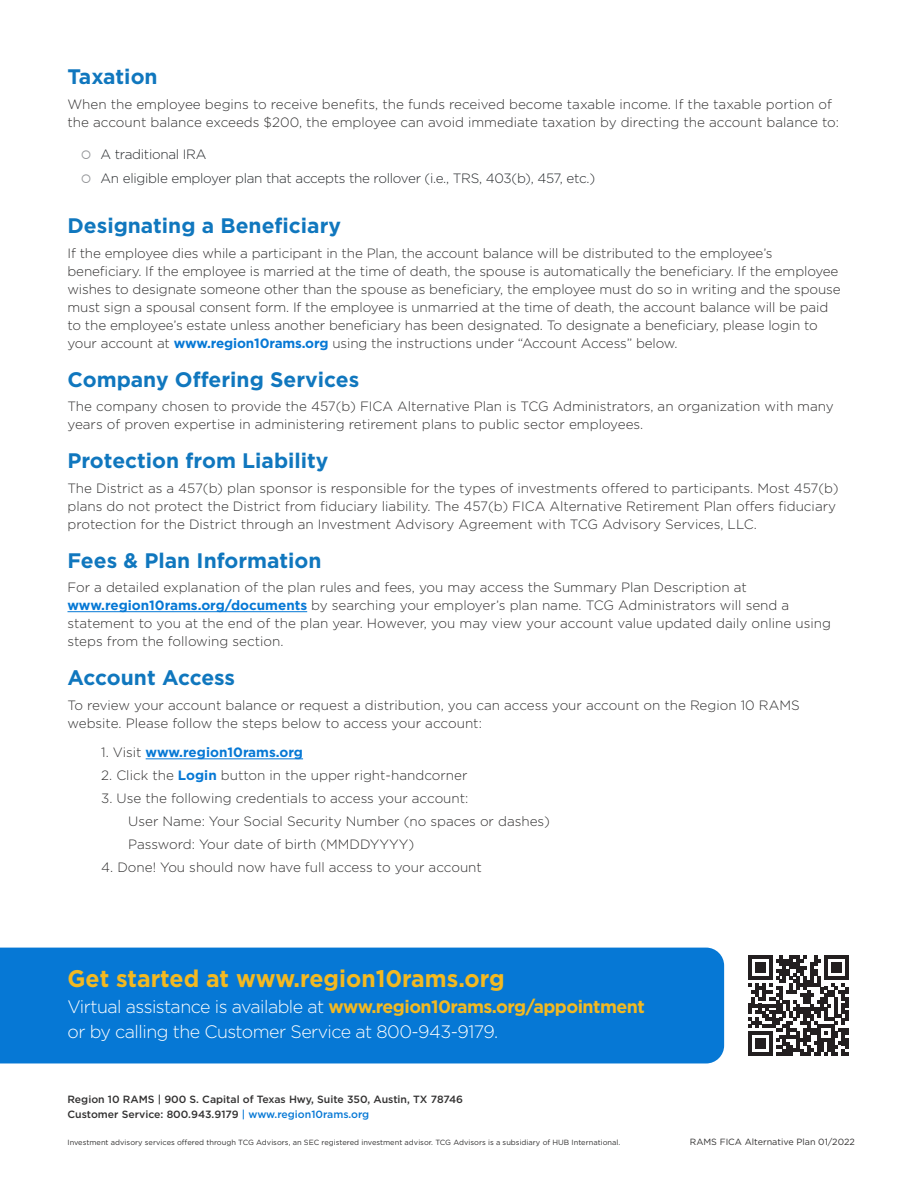
<style>
.page{position:relative;width:918px;height:1188px;background:#fff}
.page>*{position:absolute;margin:0;border:0;box-sizing:border-box;transform-origin:0 0}
.t1{font:700 24px "Gotham";color:#f3b921;scale:.96 1}
.t2{font:700 21px "Gotham";color:#1077be}
.t3{font:700 18px "Gotham";letter-spacing:-.03em;color:#f3b921}
.t4{font:300 18px "Gotham";letter-spacing:-.03em;color:#fff}
.Paragraph_Style_1{font:300 13.5px/18px "Gotham";color:#323131}
.t5{font:300 13.5px "Gotham";letter-spacing:-.02em;color:#292c2f}
.t6{font:700 13.5px "Gotham";color:#0678d5}
.t7{font:500 10.5px "Gotham";color:#323131}
.t8{font:9px "Gotham";color:#323131}
.t9{font:7.5px "Gotham";color:#323131}
.s1{font-weight:700;color:#0678d5}
.s2{font-weight:300;color:#323131}
.s3{font-weight:300;color:#fff}
.s4{color:#0678d5}
</style>
<div class="page">
<hr style="left:68px;top:611px;width:239px;height:1px;background:#0678d5">
<hr style="left:146px;top:759px;width:157px;height:1px;background:#0678d5">
<svg style="left:748px;top:956px;width:100px;height:100px"></svg>
<div style="left:0;top:948px;width:724px;height:115px;background:#0678d5"></div>
<p class="t2" style="left:68px;top:63px;width:92px">Taxation</p>
<p class="Paragraph_Style_1" style="left:68px;top:95px;width:773px">When the employee begins to receive benefits, the funds received become taxable income. If the taxable portion of the account balance exceeds $200, the employee can avoid immediate taxation by directing the account balance to:</p>
<p class="t5" style="left:101px;top:145px;width:107px">A traditional IRA</p>
<p class="t5" style="left:101px;top:170px;width:496px">An eligible employer plan that accepts the rollover (i.e., TRS, 403(b), 457, etc.)</p>
<p class="t2" style="left:68px;top:212px;width:275px">Designating a Beneficiary</p>
<p class="Paragraph_Style_1" style="left:68px;top:244px;width:775px">If the employee dies while a participant in the Plan, the account balance will be distributed to the employee’s beneficiary. If the employee is married at the time of death, the spouse is automatically the beneficiary. If the employee wishes to designate someone other than the spouse as beneficiary, the employee must do so in writing and the spouse must sign a spousal consent form. If the employee is unmarried at the time of death, the account balance will be paid to the employee’s estate unless another beneficiary has been designated. To designate a beneficiary, please login to your account at <span class="s1">www.region10rams.org</span> using the instructions under “Account Access” below.</p>
<p class="t2" style="left:68px;top:365px;width:293px">Company Offering Services</p>
<p class="Paragraph_Style_1" style="left:68px;top:397px;width:768px">The company chosen to provide the 457(b) FICA Alternative Plan is TCG Administrators, an organization with many years of proven expertise in administering retirement plans to public sector employees.</p>
<p class="t2" style="left:68px;top:447px;width:263px">Protection from Liability</p>
<p class="Paragraph_Style_1" style="left:68px;top:479px;width:773px">The District as a 457(b) plan sponsor is responsible for the types of investments offered to participants. Most 457(b) plans do not protect the District from fiduciary liability. The 457(b) FICA Alternative Retirement Plan offers fiduciary protection for the District through an Investment Advisory Agreement with TCG Advisory Services, LLC.</p>
<p class="t2" style="left:68px;top:546px;width:256px">Fees &amp; Plan Information</p>
<p class="Paragraph_Style_1" style="left:68px;top:578px;width:765px">For a detailed explanation of the plan rules and fees, you may access the Summary Plan Description at <span class="s1">www.region10rams.org/documents</span> by searching your employer’s plan name. TCG Administrators will send a statement to you at the end of the plan year. However, you may view your account value updated daily online using steps from the following section.</p>
<p class="t2" style="left:68px;top:664px;width:169px">Account Access</p>
<p class="Paragraph_Style_1" style="left:68px;top:696px;width:734px">To review your account balance or request a distribution, you can access your account on the Region 10 RAMS website. Please follow the steps below to access your account:</p>
<p class="t6" style="left:101px;top:744px;width:203px"><span class="s2">1. Visit</span> www.region10rams.org</p>
<p class="Paragraph_Style_1" style="left:101px;top:766px;width:368px">2. Click the <span class="s1">Login</span> button in the upper right-handcorner</p>
<p class="Paragraph_Style_1" style="left:101px;top:789px;width:369px">3. Use the following credentials to access your account:</p>
<p class="Paragraph_Style_1" style="left:128px;top:812px;width:423px">User Name: Your Social Security Number (no spaces or dashes)</p>
<p class="Paragraph_Style_1" style="left:128px;top:835px;width:288px">Password: Your date of birth (MMDDYYYY)</p>
<p class="Paragraph_Style_1" style="left:101px;top:858px;width:382px">4. Done! You should now have full access to your account</p>
<p class="t1" style="left:68px;top:963px;width:457px">Get started at www.region10rams.org</p>
<p class="t3" style="left:68px;top:995px;width:579px"><span class="s3">Virtual assistance is available at</span> www.region10rams.org/appointment</p>
<p class="t4" style="left:68px;top:1021px;width:432px">or by calling the Customer Service at 800-943-9179.</p>
<p class="t7" style="left:68px;top:1093px;width:397px">Region 10 RAMS | 900 S. Capital of Texas Hwy, Suite 350, Austin, TX 78746</p>
<p class="t7" style="left:68px;top:1108px;width:303px">Customer Service: 800.943.9179 <span class="s4">| www.region10rams.org</span></p>
<p class="t9" style="left:68px;top:1137px;width:554px">Investment advisory services offered through TCG Advisors, an SEC registered investment advisor. TCG Advisors is a subsidiary of HUB International.</p>
<p class="t8" style="left:690px;top:1136px;width:166px">RAMS FICA Alternative Plan 01/2022</p>
</div>
